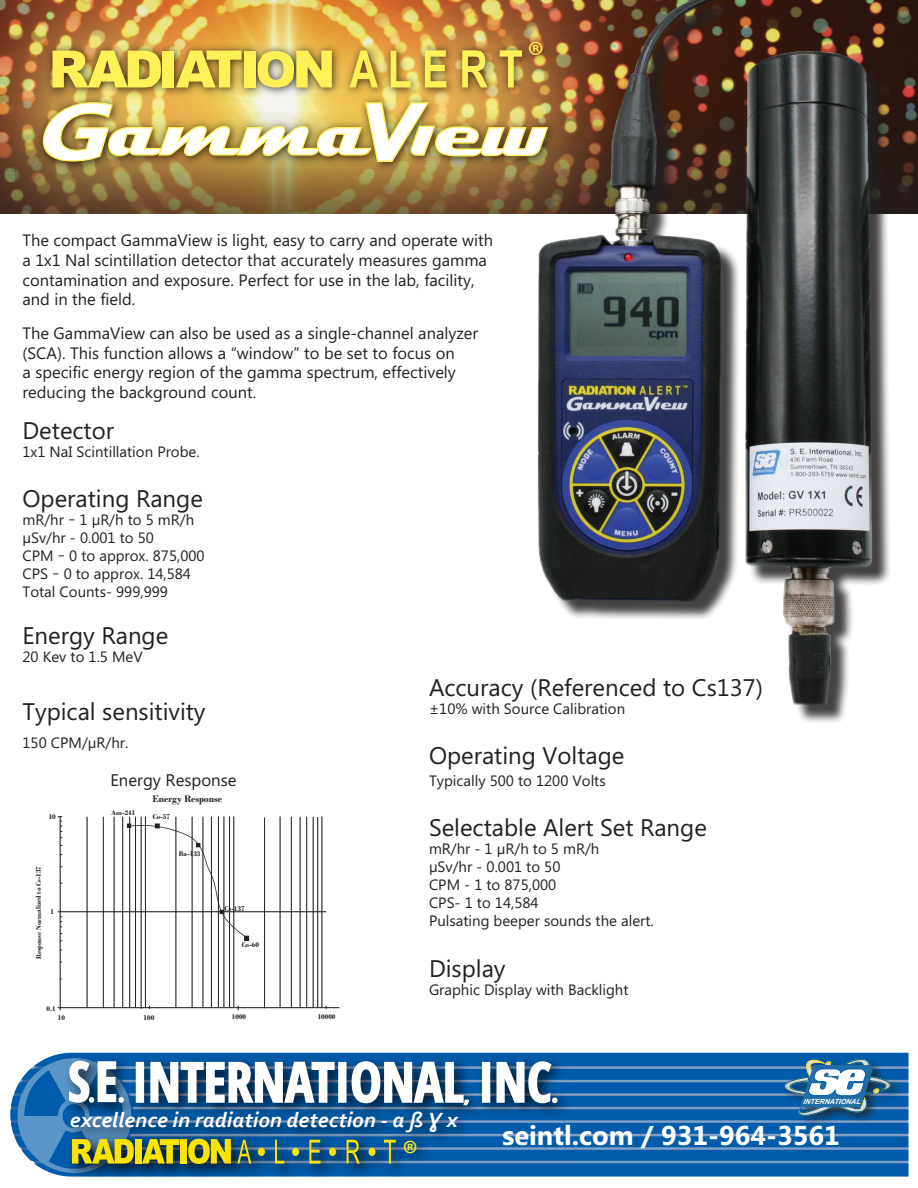
<style>
.page{position:relative;width:918px;height:1188px;background:#fff}
.page>*{position:absolute;margin:0;border:0;box-sizing:border-box;transform-origin:0 0}
.t1{font:700 82.2px "Magneto";color:#fff}
.t2{font:italic 700 80.25px "Gadugi";color:#fff;scale:1.25 1}
.t3{font:39.75px "Myriad Pro";color:#fef157}
.t4{font:38.55px "Myriad Pro";color:#fef018;scale:.96 1}
.t5{font:700 27.3px "Microsoft Phags Pa";color:#fff}
.t6{font:24px "Microsoft Phags Pa";color:#232021}
.t7{font:italic 700 21.45px "Corbel";color:#fff;scale:1.04 1}
.t8{font:16.8px "Microsoft Phags Pa";color:#232021}
.Paragraph_Style_1{font:16.5px/19.8px "Microsoft Phags Pa";color:#232021}
.t9{font:15px "Microsoft Phags Pa";color:#232021}
.t10{font:700 10.05px "Bodoni";color:#232021}
.t11{font:700 7.2px "Bodoni";color:#232021}
.t12{font:italic 700 7.05px "Arial";color:#fff}
</style>
<div class="page">
<div style="left:542px;top:0;width:350px;height:724px;background:#232021;opacity:.85"></div>
<img style="left:537px;top:0;width:381px;height:705px">
<img style="left:0;top:0;width:674px;height:214px">
<img style="left:15px;top:25px;width:547px;height:169px">
<svg style="left:53px;top:51px;width:108px;height:36px;background:#ddca4e"></svg>
<div style="left:163px;top:51px;width:11px;height:36px;background:#fef157"></div>
<div style="left:244px;top:51px;width:11px;height:36px;background:#fef157"></div>
<svg style="left:176px;top:51px;width:66px;height:36px;background:#dcc54b"></svg>
<svg style="left:258px;top:51px;width:74px;height:36px;background:#e2d65d"></svg>
<svg style="left:350px;top:50px;width:28px;height:37px"></svg>
<svg style="left:391px;top:51px;width:20px;height:36px"></svg>
<svg style="left:425px;top:50px;width:21px;height:37px"></svg>
<svg style="left:462px;top:50px;width:26px;height:37px"></svg>
<svg style="left:500px;top:50px;width:22px;height:37px"></svg>
<img style="left:35px;top:101px;width:514px;height:62px">
<hr style="left:58px;top:1007px;width:281px;height:1px;background:#232021">
<hr style="left:60px;top:817px;width:1px;height:193px;background:#232021">
<hr style="left:58px;top:911px;width:268px;height:1px;background:#232021">
<hr style="left:87px;top:817px;width:1px;height:191px;background:#232021">
<hr style="left:103px;top:817px;width:1px;height:191px;background:#232021">
<hr style="left:114px;top:817px;width:1px;height:191px;background:#232021">
<hr style="left:122px;top:817px;width:1px;height:191px;background:#232021">
<hr style="left:129px;top:817px;width:1px;height:191px;background:#232021">
<hr style="left:135px;top:817px;width:1px;height:191px;background:#232021">
<hr style="left:141px;top:817px;width:1px;height:192px;background:#232021">
<hr style="left:145px;top:817px;width:1px;height:191px;background:#232021">
<hr style="left:176px;top:817px;width:1px;height:191px;background:#232021">
<hr style="left:192px;top:817px;width:1px;height:191px;background:#232021">
<hr style="left:203px;top:817px;width:1px;height:191px;background:#232021">
<hr style="left:211px;top:817px;width:1px;height:190px;background:#232021">
<hr style="left:218px;top:816px;width:1px;height:191px;background:#232021">
<hr style="left:224px;top:816px;width:1px;height:191px;background:#232021">
<hr style="left:229px;top:816px;width:1px;height:191px;background:#232021">
<hr style="left:234px;top:816px;width:1px;height:191px;background:#232021">
<hr style="left:264px;top:817px;width:1px;height:191px;background:#232021">
<hr style="left:280px;top:816px;width:1px;height:191px;background:#232021">
<hr style="left:291px;top:817px;width:1px;height:191px;background:#232021">
<hr style="left:300px;top:817px;width:1px;height:191px;background:#232021">
<hr style="left:306px;top:817px;width:1px;height:191px;background:#232021">
<hr style="left:313px;top:817px;width:1px;height:191px;background:#232021">
<hr style="left:317px;top:817px;width:1px;height:191px;background:#232021">
<hr style="left:322px;top:816px;width:1px;height:191px;background:#232021">
<svg style="left:127px;top:824px;width:122px;height:117px"></svg>
<svg style="left:58px;top:816px;width:4px;height:22px"></svg>
<svg style="left:60px;top:916px;width:2px;height:18px"></svg>
<svg style="left:10px;top:1053px;width:898px;height:124px;background:#3b78a7"></svg>
<p class="t2" style="left:33px;top:83px;width:82px">G</p>
<p class="t1" style="left:110px;top:80px;width:262px">amma</p>
<p class="Paragraph_Style_1" style="left:22px;top:229px;width:472px">The compact GammaView is light, easy to carry and operate with a 1x1 Nal scintillation detector that accurately measures gamma contamination and exposure. Perfect for use in the lab, facility, and in the field.</p>
<p class="Paragraph_Style_1" style="left:22px;top:322px;width:457px">The GammaView can also be used as a single-channel analyzer (SCA). This function allows a “window” to be set to focus on<br>a specific energy region of the gamma spectrum, effectively reducing the background count.</p>
<p class="t3" style="left:528px;top:31px;width:18px">®</p>
<p class="t6" style="left:22px;top:414px;width:93px">Detector</p>
<p class="t9" style="left:22px;top:441px;width:179px">1x1 NaI Scintillation Probe.</p>
<p class="t6" style="left:22px;top:482px;width:182px">Operating Range</p>
<p class="t9" style="left:22px;top:509px;width:173px">mR/hr – 1 μR/h to 5 mR/h</p>
<p class="t9" style="left:22px;top:527px;width:133px">μSv/hr - 0.001 to 50</p>
<p class="t9" style="left:22px;top:545px;width:184px">CPM – 0 to approx. 875,000</p>
<p class="t9" style="left:22px;top:563px;width:170px">CPS – 0 to approx. 14,584</p>
<p class="t9" style="left:22px;top:581px;width:147px">Total Counts- 999,999</p>
<p class="t6" style="left:22px;top:619px;width:147px">Energy Range</p>
<p class="t9" style="left:22px;top:646px;width:122px">20 Kev to 1.5 MeV</p>
<p class="t6" style="left:22px;top:694px;width:185px">Typical sensitivity</p>
<p class="t9" style="left:22px;top:733px;width:107px">150 CPM/µR/hr.</p>
<p class="t8" style="left:110px;top:768px;width:128px">Energy Response</p>
<p class="t11" style="left:49px;top:813px;width:9px">10</p>
<p class="t11" style="left:34px;top:959px;width:95px;rotate:-90deg">Response Normalized to Cs-137</p>
<p class="t11" style="left:51px;top:907px;width:5px">1</p>
<p class="t11" style="left:47px;top:1004px;width:11px">0.1</p>
<p class="t11" style="left:111px;top:808px;width:26px">Am-241</p>
<p class="t10" style="left:153px;top:793px;width:71px">Energy Response</p>
<p class="t11" style="left:153px;top:813px;width:19px">Co-57</p>
<p class="t11" style="left:179px;top:850px;width:23px">Ba-133</p>
<p class="t11" style="left:225px;top:904px;width:22px">Cs-137</p>
<p class="t11" style="left:242px;top:940px;width:19px">Co-60</p>
<p class="t11" style="left:58px;top:1013px;width:9px">10</p>
<p class="t11" style="left:144px;top:1013px;width:12px">100</p>
<p class="t11" style="left:232px;top:1012px;width:16px">1000</p>
<p class="t11" style="left:318px;top:1013px;width:19px">10000</p>
<p class="t6" style="left:429px;top:671px;width:336px">Accuracy (Referenced to Cs137)</p>
<p class="t9" style="left:429px;top:698px;width:198px">±10% with Source Calibration</p>
<p class="t6" style="left:429px;top:739px;width:197px">Operating Voltage</p>
<p class="t9" style="left:429px;top:770px;width:178px">Typically 500 to 1200 Volts</p>
<p class="t6" style="left:429px;top:811px;width:279px">Selectable Alert Set Range</p>
<p class="t9" style="left:429px;top:839px;width:172px">mR/hr - 1 μR/h to 5 mR/h</p>
<p class="t9" style="left:429px;top:857px;width:133px">μSv/hr - 0.001 to 50</p>
<p class="t9" style="left:429px;top:875px;width:129px">CPM - 1 to 875,000</p>
<p class="t9" style="left:429px;top:893px;width:111px">CPS- 1 to 14,584</p>
<p class="t9" style="left:429px;top:911px;width:226px">Pulsating beeper sounds the alert.</p>
<p class="t6" style="left:429px;top:952px;width:78px">Display</p>
<p class="t9" style="left:429px;top:979px;width:201px">Graphic Display with Backlight</p>
<p class="t12" style="left:803px;top:1097px;width:60px">INTERNATIONAL</p>
<p class="t7" style="left:70px;top:1106px;width:374px">excellence in radiation detection - a ß x</p>
<p class="t4" style="left:403px;top:1130px;width:18px">®</p>
<p class="t5" style="left:502px;top:1116px;width:339px">seintl.com / 931-964-3561</p>
</div>
